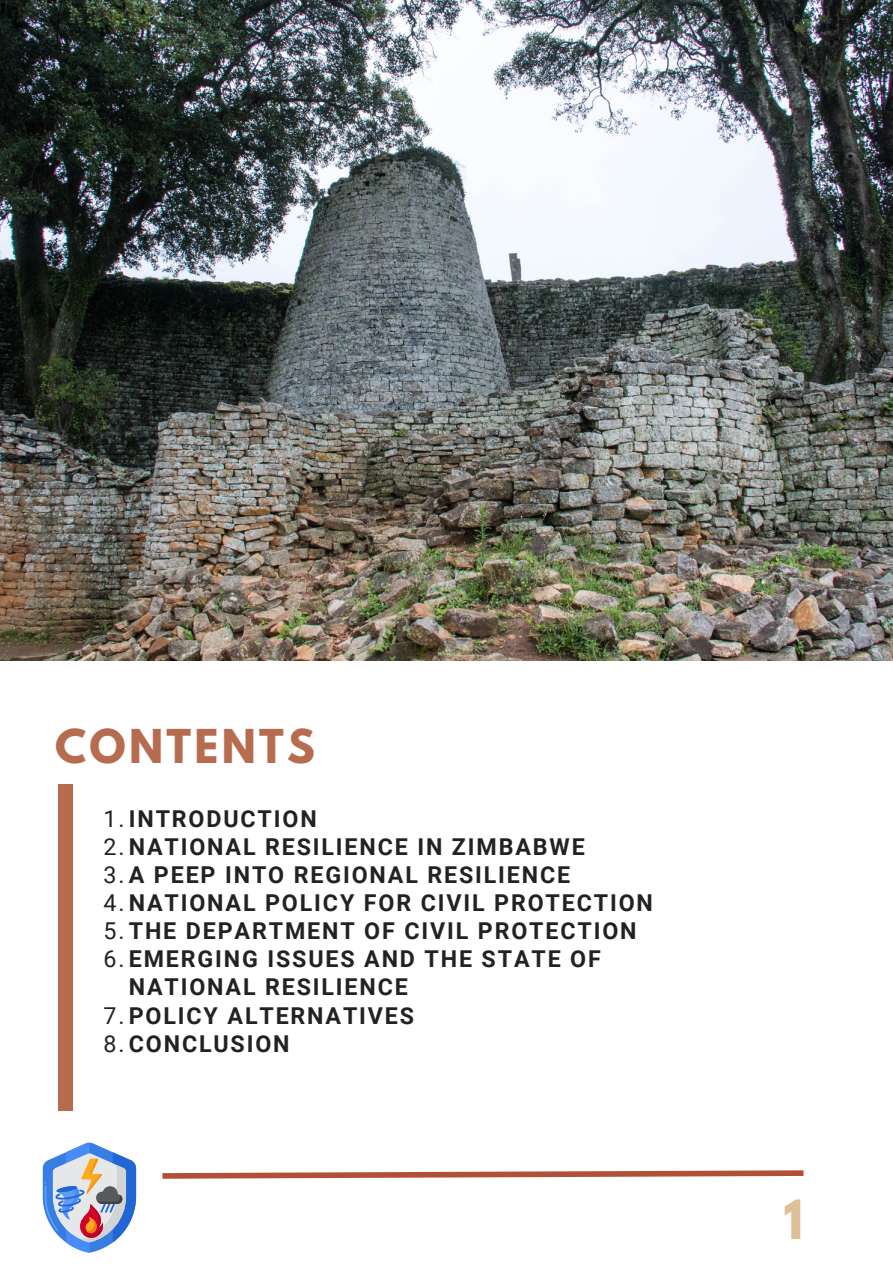
<style>
.page{position:relative;width:893px;height:1264px;background:#fff}
.page>*{position:absolute;margin:0;border:0;box-sizing:border-box;transform-origin:0 0}
.t1{font:700 48px "League Spartan";color:#ddc096}
.t2{font:700 41.25px "League Spartan";letter-spacing:.08em;color:#b76c4f}
.t3{font:700 23.25px "Roboto";letter-spacing:.08em;color:#222}
.s1{font-weight:400}
</style>
<div class="page">
<img style="left:0;top:0;width:892px;height:660px">
<div style="left:59px;top:784px;width:13px;height:326px;background:#b76c4f"></div>
<svg style="left:162px;top:1170px;width:642px;height:9px"></svg>
<svg style="left:43px;top:1142px;width:93px;height:110px"></svg>
<h2 class="t2" style="left:55px;top:725px;width:261px">CONTENTS</h2>
<p class="t3" style="left:104px;top:805px;width:215px"><span class="s1">1.</span>INTRODUCTION</p>
<p class="t3" style="left:104px;top:833px;width:482px"><span class="s1">2.</span>NATIONAL RESILIENCE IN ZIMBABWE</p>
<p class="t3" style="left:104px;top:861px;width:468px"><span class="s1">3.</span>A PEEP INTO REGIONAL RESILIENCE</p>
<p class="t3" style="left:104px;top:889px;width:551px"><span class="s1">4.</span>NATIONAL POLICY FOR CIVIL PROTECTION</p>
<p class="t3" style="left:104px;top:917px;width:534px"><span class="s1">5.</span>THE DEPARTMENT OF CIVIL PROTECTION</p>
<p class="t3" style="left:104px;top:945px;width:499px"><span class="s1">6.</span>EMERGING ISSUES AND THE STATE OF</p>
<p class="t3" style="left:129px;top:973px;width:280px">NATIONAL RESILIENCE</p>
<p class="t3" style="left:104px;top:1002px;width:312px"><span class="s1">7.</span>POLICY ALTERNATIVES</p>
<p class="t3" style="left:104px;top:1030px;width:188px"><span class="s1">8.</span>CONCLUSION</p>
<h1 class="t1" style="left:783px;top:1195px;width:21px">1</h1>
</div>
